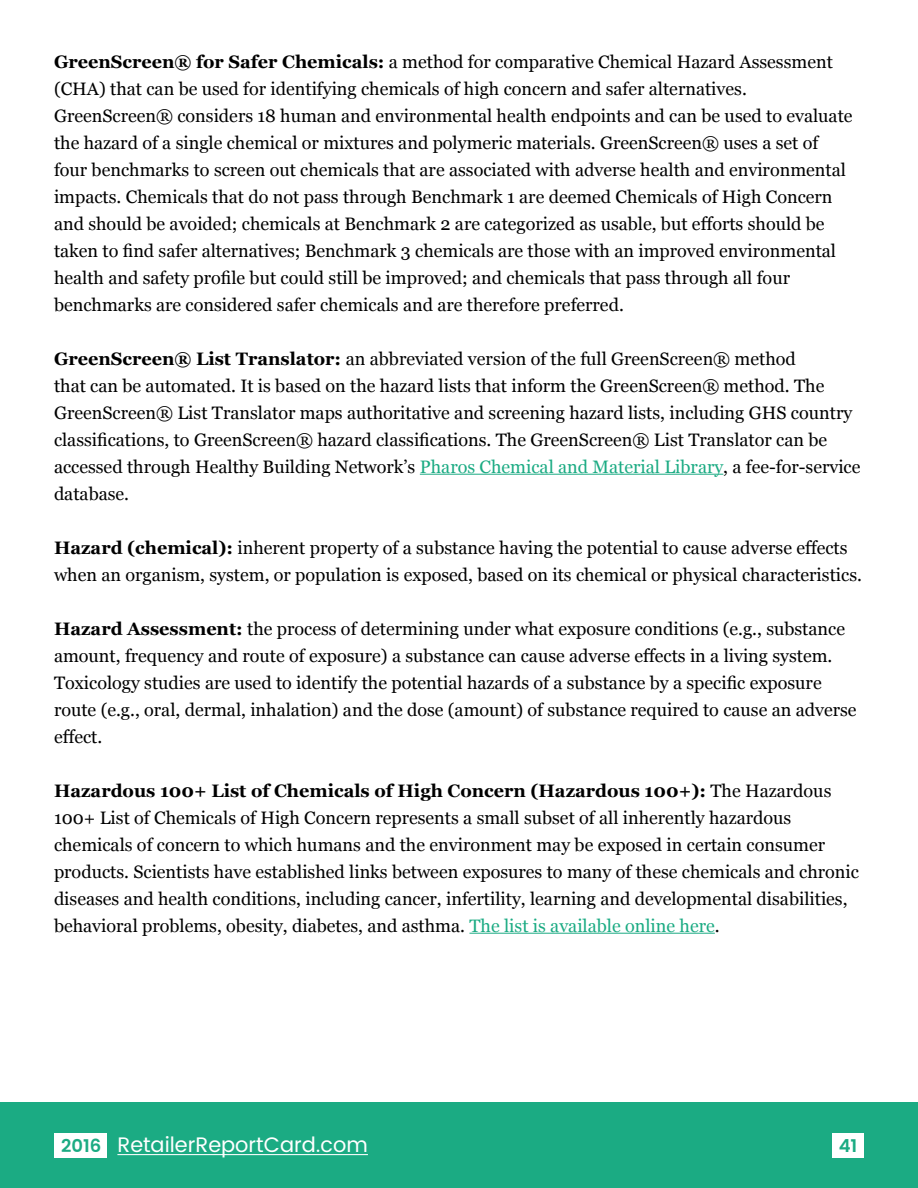
<style>
.page{position:relative;width:918px;height:1188px;background:#fff}
.page>*{position:absolute;margin:0;border:0;box-sizing:border-box;transform-origin:0 0}
.t1{font:21px "Poppins";color:#fff}
.t2{font:18px/27px "Georgia";color:#000}
.t3{font:600 18px "Poppins";color:#1bab83}
.s1{font-weight:700}
.s2{color:#1bab83}
.s3{font-weight:600;font-size:18px;color:#1bab83}
</style>
<div class="page">
<div style="left:0;top:1102px;width:918px;height:86px;background:#1bab83"></div>
<hr style="left:117px;top:1154px;width:251px;height:1px;background:#fff">
<div style="left:54px;top:1133px;width:53px;height:25px;background:#fff"></div>
<div style="left:833px;top:1133px;width:31px;height:25px;background:#fff"></div>
<hr style="left:420px;top:474px;width:303px;height:1px;background:#1bab83">
<hr style="left:469px;top:933px;width:246px;height:1px;background:#1bab83">
<p class="t2" style="left:54px;top:47px;width:800px"><span class="s1">GreenScreen® for Safer Chemicals:</span> a method for comparative Chemical Hazard Assessment (CHA) that can be used for identifying chemicals of high concern and safer alternatives.<br>GreenScreen® considers 18 human and environmental health endpoints and can be used to evaluate the hazard of a single chemical or mixtures and polymeric materials. GreenScreen® uses a set of four benchmarks to screen out chemicals that are associated with adverse health and environmental impacts. Chemicals that do not pass through Benchmark 1 are deemed Chemicals of High Concern and should be avoided; chemicals at Benchmark 2 are categorized as usable, but efforts should be taken to find safer alternatives; Benchmark 3 chemicals are those with an improved environmental health and safety profile but could still be improved; and chemicals that pass through all four benchmarks are considered safer chemicals and are therefore preferred.</p>
<p class="t2" style="left:54px;top:344px;width:808px"><span class="s1">GreenScreen® List Translator:</span> an abbreviated version of the full GreenScreen® method<br>that can be automated. It is based on the hazard lists that inform the GreenScreen® method. The GreenScreen® List Translator maps authoritative and screening hazard lists, including GHS country classifications, to GreenScreen® hazard classifications. The GreenScreen® List Translator can be accessed through Healthy Building Network’s <span class="s2">Pharos Chemical and Material Library</span>, a fee-for-service database.</p>
<p class="t2" style="left:54px;top:533px;width:807px"><span class="s1">Hazard (chemical):</span> inherent property of a substance having the potential to cause adverse effects when an organism, system, or population is exposed, based on its chemical or physical characteristics.</p>
<p class="t2" style="left:54px;top:614px;width:804px"><span class="s1">Hazard Assessment:</span> the process of determining under what exposure conditions (e.g., substance amount, frequency and route of exposure) a substance can cause adverse effects in a living system.<br>Toxicology studies are used to identify the potential hazards of a substance by a specific exposure route (e.g., oral, dermal, inhalation) and the dose (amount) of substance required to cause an adverse effect.</p>
<p class="t2" style="left:54px;top:776px;width:807px"><span class="s1">Hazardous 100+ List of Chemicals of High Concern (Hazardous 100+):</span> The Hazardous 100+ List of Chemicals of High Concern represents a small subset of all inherently hazardous chemicals of concern to which humans and the environment may be exposed in certain consumer products. Scientists have established links between exposures to many of these chemicals and chronic diseases and health conditions, including cancer, infertility, learning and developmental disabilities, behavioral problems, obesity, diabetes, and asthma. <span class="s2">The list is available online here</span>.</p>
<p class="t1" style="left:61px;top:1129px;width:308px"><span class="s3">2016</span> RetailerReportCard.com</p>
<p class="t3" style="left:818px;top:1132px;width:42px">201641</p>
</div>
